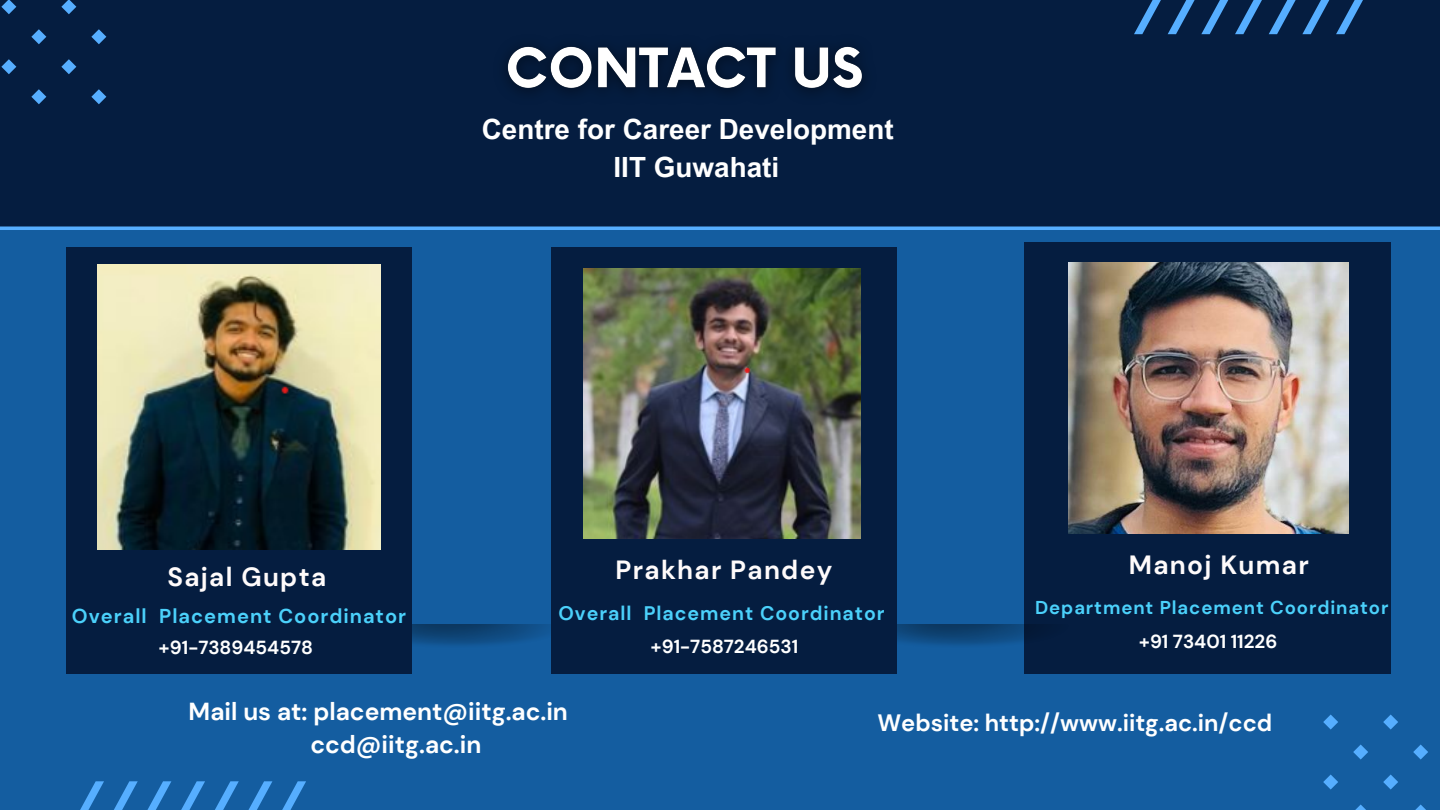
<style>
.page{position:relative;width:1440px;height:810px;background:#145da0}
.page>*{position:absolute;margin:0;border:0;box-sizing:border-box;transform-origin:0 0}
.t1{font:700 27.9px "Arial MT Pro";color:#fff}
.t2{font:700 26.3px "DM Sans";letter-spacing:.05em;color:#fffbfb}
.t3{font:700 24.6px "DM Sans";color:#fff}
.t4{font:700 23.6px "DM Sans";color:#fff}
.t5{font:700 20.1px "DM Sans";letter-spacing:.05em;color:#4bd1fb}
.t6{font:700 19.6px "DM Sans";letter-spacing:.05em;color:#4bd1fb}
.t7{font:700 18.9px "DM Sans";color:#fff}
.t8{font:700 18.6px "DM Sans";letter-spacing:.05em;color:#4bd1fb}
</style>
<div class="page">
<div style="left:1024px;top:242px;width:367px;height:431px;background:#051d40"></div>
<div style="left:0;top:0;width:1440px;height:229px;background:#051d40"></div>
<svg style="left:1323px;top:715px;width:15px;height:15px"></svg>
<svg style="left:1323px;top:775px;width:15px;height:15px"></svg>
<svg style="left:1353px;top:745px;width:15px;height:15px"></svg>
<svg style="left:1355px;top:805px;width:11px;height:5px"></svg>
<svg style="left:1383px;top:715px;width:15px;height:15px"></svg>
<svg style="left:1383px;top:775px;width:15px;height:15px"></svg>
<svg style="left:1413px;top:745px;width:15px;height:15px"></svg>
<svg style="left:1415px;top:805px;width:11px;height:5px"></svg>
<svg style="left:1px;top:0;width:15px;height:14px"></svg>
<svg style="left:1px;top:59px;width:15px;height:15px"></svg>
<svg style="left:31px;top:29px;width:15px;height:15px"></svg>
<svg style="left:31px;top:89px;width:15px;height:15px"></svg>
<svg style="left:61px;top:0;width:15px;height:14px"></svg>
<svg style="left:61px;top:59px;width:15px;height:15px"></svg>
<svg style="left:91px;top:29px;width:15px;height:15px"></svg>
<svg style="left:91px;top:89px;width:15px;height:15px"></svg>
<svg style="left:1134px;top:0;width:235px;height:34px"></svg>
<svg style="left:80px;top:781px;width:226px;height:29px"></svg>
<div style="left:67px;top:247px;width:345px;height:426px;background:#051d40"></div>
<img style="left:1068px;top:262px;width:281px;height:272px">
<div style="left:552px;top:247px;width:345px;height:426px;background:#051d40"></div>
<img style="left:584px;top:268px;width:276px;height:271px">
<img style="left:97px;top:264px;width:283px;height:286px">
<img style="left:484px;top:21px;width:401px;height:106px">
<p class="t1" style="left:482px;top:119px;width:413px">Centre for Career Development</p>
<p class="t1" style="left:614px;top:157px;width:167px">IIT Guwahati</p>
<p class="t2" style="left:1129px;top:548px;width:182px">Manoj Kumar</p>
<p class="t8" style="left:1035px;top:596px;width:355px">Department Placement Coordinator</p>
<p class="t2" style="left:616px;top:553px;width:218px">Prakhar Pandey</p>
<p class="t6" style="left:558px;top:600px;width:328px">Overall Placement Coordinator</p>
<p class="t7" style="left:651px;top:634px;width:149px">+91-7587246531</p>
<p class="t2" style="left:167px;top:560px;width:160px">Sajal Gupta</p>
<p class="t5" style="left:72px;top:603px;width:336px">Overall Placement Coordinator</p>
<p class="t7" style="left:159px;top:635px;width:156px">+91-7389454578</p>
<p class="t7" style="left:1139px;top:630px;width:140px">+91 73401 11226</p>
<p class="t3" style="left:189px;top:696px;width:381px">Mail us at: placement@iitg.ac.in</p>
<p class="t3" style="left:310px;top:729px;width:173px">ccd@iitg.ac.in</p>
<p class="t4" style="left:877px;top:707px;width:396px">Website: http://www.iitg.ac.in/ccd</p>
</div>
